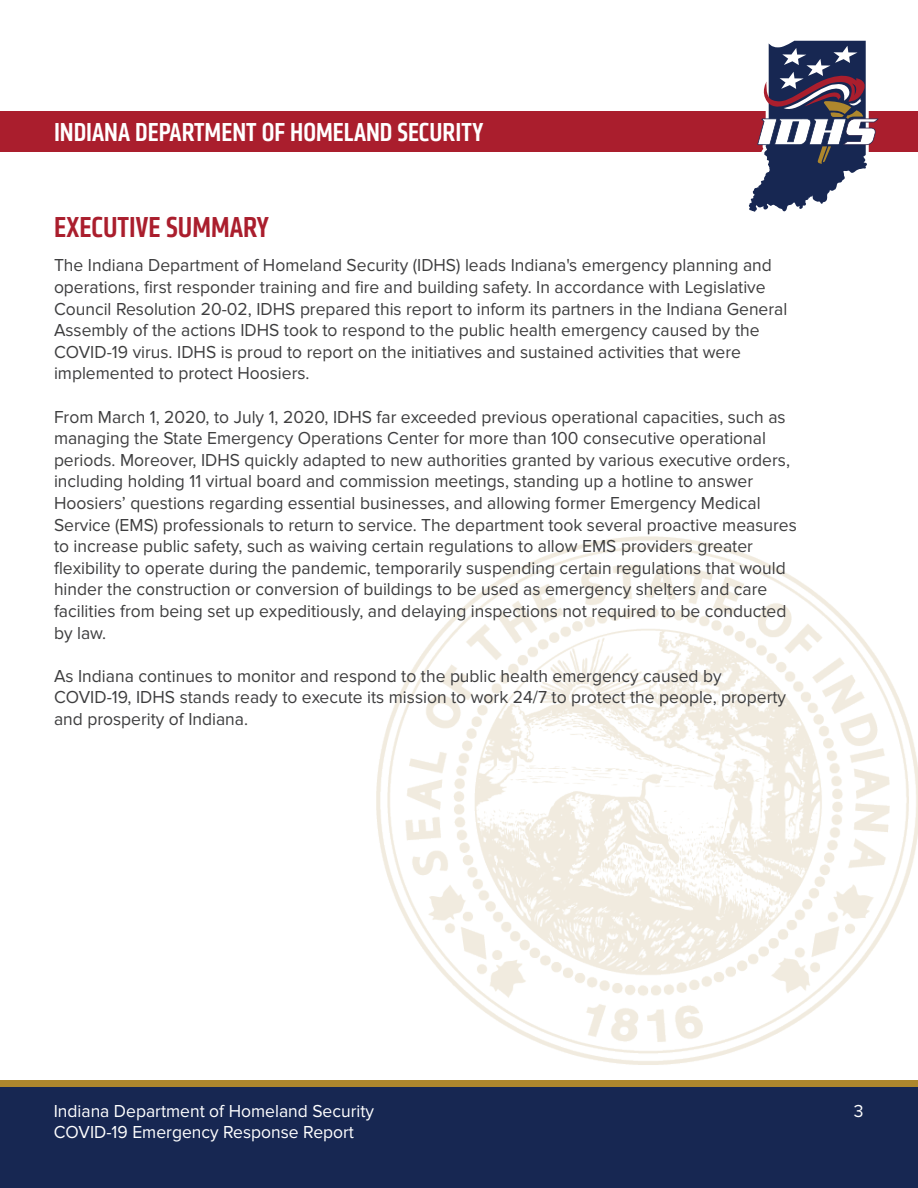
<style>
.page{position:relative;width:918px;height:1188px;background:#fff}
.page>*{position:absolute;margin:0;border:0;box-sizing:border-box;transform-origin:0 0}
.t1{font:500 condensed 30px "Klavika";color:#aa1e2d}
.t2{font:500 condensed 27px "Klavika";color:#fff}
.t3{font:18px/21.6px "Proxima Nova";color:#3e3e3f}
.t4{font:18px "Proxima Nova";color:#fff}
</style>
<div class="page">
<img style="left:377px;top:536px;width:541px;height:529px">
<div style="left:0;top:1080px;width:918px;height:100px;background:#ae872d"></div>
<div style="left:0;top:1088px;width:918px;height:100px;background:#172752"></div>
<div style="left:0;top:111px;width:918px;height:41px;background:#aa1e2d"></div>
<svg style="left:748px;top:40px;width:130px;height:172px"></svg>
<p class="t2" style="left:54px;top:115px;width:431px">INDIANA DEPARTMENT OF HOMELAND SECURITY</p>
<p class="t1" style="left:54px;top:208px;width:216px">EXECUTIVE SUMMARY</p>
<p class="t3" style="left:54px;top:255px;width:735px">The Indiana Department of Homeland Security (IDHS) leads Indiana's emergency planning and operations, first responder training and fire and building safety. In accordance with Legislative Council Resolution 20-02, IDHS prepared this report to inform its partners in the Indiana General Assembly of the actions IDHS took to respond to the public health emergency caused by the COVID-19 virus. IDHS is proud to report on the initiatives and sustained activities that were implemented to protect Hoosiers.</p>
<p class="t3" style="left:54px;top:406px;width:744px">From March 1, 2020, to July 1, 2020, IDHS far exceeded previous operational capacities, such as managing the State Emergency Operations Center for more than 100 consecutive operational periods. Moreover, IDHS quickly adapted to new authorities granted by various executive orders, including holding 11 virtual board and commission meetings, standing up a hotline to answer Hoosiers’ questions regarding essential businesses, and allowing former Emergency Medical Service (EMS) professionals to return to service. The department took several proactive measures to increase public safety, such as waiving certain regulations to allow EMS providers greater flexibility to operate during the pandemic, temporarily suspending certain regulations that would hinder the construction or conversion of buildings to be used as emergency shelters and care facilities from being set up expeditiously, and delaying inspections not required to be conducted by law.</p>
<p class="t3" style="left:54px;top:665px;width:734px">As Indiana continues to monitor and respond to the public health emergency caused by<br>COVID-19, IDHS stands ready to execute its mission to work 24/7 to protect the people, property and prosperity of Indiana.</p>
<p class="t4" style="left:54px;top:1100px;width:322px">Indiana Department of Homeland Security</p>
<p class="t4" style="left:854px;top:1100px;width:11px">3</p>
<p class="t4" style="left:54px;top:1122px;width:302px">COVID-19 Emergency Response Report</p>
</div>
